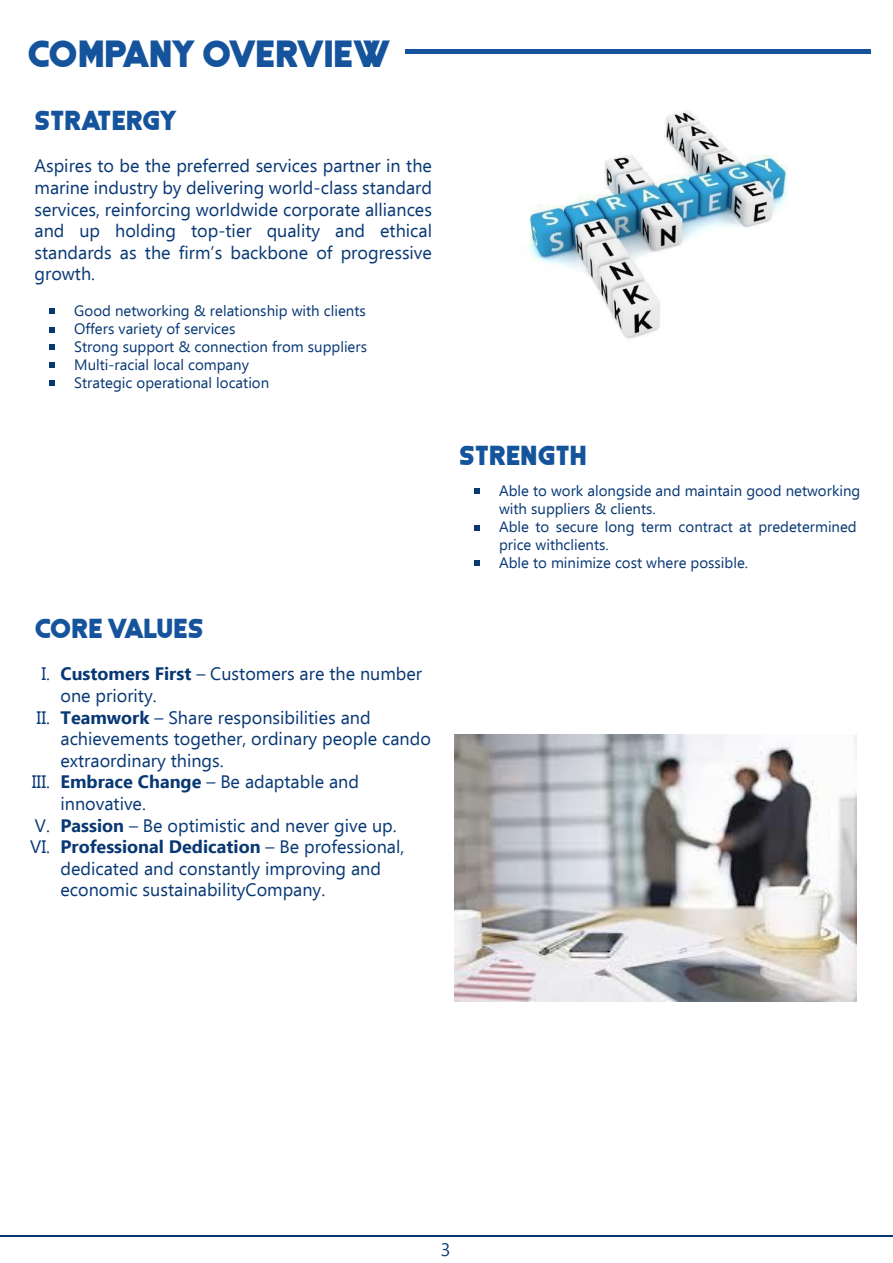
<style>
.page{position:relative;width:893px;height:1263px;background:#fff}
.page>*{position:absolute;margin:0;border:0;box-sizing:border-box;transform-origin:0 0}
.t1{font:33.9px "Coral Colour";color:#15549c}
.t2{font:24.6px "Coral Colour";color:#15549c}
.t3{font:18px/21.6px "Ebrima";color:#083874}
.t4{font:15px/18px "Ebrima";color:#083874}
.s1{font-weight:700}
</style>
<div class="page">
<hr style="left:405px;top:50px;width:465px;height:4px;background:#15549c">
<hr style="left:0;top:1235px;width:893px;height:2px;background:#083874">
<svg style="left:50px;top:308px;width:5px;height:6px"></svg>
<svg style="left:50px;top:327px;width:5px;height:5px"></svg>
<svg style="left:50px;top:344px;width:5px;height:6px"></svg>
<svg style="left:50px;top:363px;width:5px;height:5px"></svg>
<svg style="left:50px;top:380px;width:5px;height:6px"></svg>
<svg style="left:474px;top:488px;width:6px;height:6px"></svg>
<svg style="left:474px;top:525px;width:6px;height:5px"></svg>
<svg style="left:474px;top:560px;width:6px;height:6px"></svg>
<img style="left:529px;top:111px;width:259px;height:228px">
<img style="left:454px;top:734px;width:403px;height:268px">
<h1 class="t1" style="left:27px;top:38px;width:364px">COMPANY OVERVIEW</h1>
<h2 class="t2" style="left:34px;top:109px;width:144px">STRATERGY</h2>
<p class="t3" style="left:35px;top:155px;width:399px;text-align:justify">Aspires to be the preferred services partner in the marine industry by delivering world-class standard services, reinforcing worldwide corporate alliances and up holding top-tier quality and ethical standards as the firm’s backbone of progressive growth.</p>
<p class="t4" style="left:74px;top:301px;width:294px">Good networking &amp; relationship with clients Offers variety of services<br>Strong support &amp; connection from suppliers Multi-racial local company<br>Strategic operational location</p>
<h2 class="t2" style="left:34px;top:617px;width:171px">CORE VALUES</h2>
<p class="t3" style="left:61px;top:663px;width:372px"><span class="s1">Customers First</span> – Customers are the number one priority.<br><span class="s1">Teamwork</span> – Share responsibilities and achievements together, ordinary people cando extraordinary things.<br><span class="s1">Embrace Change</span> – Be adaptable and innovative.<br><span class="s1">Passion</span> – Be optimistic and never give up.<br><span class="s1">Professional Dedication</span> – Be professional, dedicated and constantly improving and economic sustainabilityCompany.</p>
<p class="t3" style="left:41px;top:663px;width:10px">I.</p>
<p class="t3" style="left:37px;top:706px;width:15px">II.</p>
<p class="t3" style="left:32px;top:771px;width:20px">III.</p>
<p class="t3" style="left:30px;top:814px;width:21px">V.<br>VI.</p>
<h2 class="t2" style="left:459px;top:444px;width:129px">STRENGTH</h2>
<p class="t4" style="left:499px;top:481px;width:363px">Able to work alongside and maintain good networking with suppliers &amp; clients.<br>Able to secure long term contract at predetermined price withclients.<br>Able to minimize cost where possible.</p>
<p class="t3" style="left:441px;top:1238px;width:11px">3</p>
</div>
